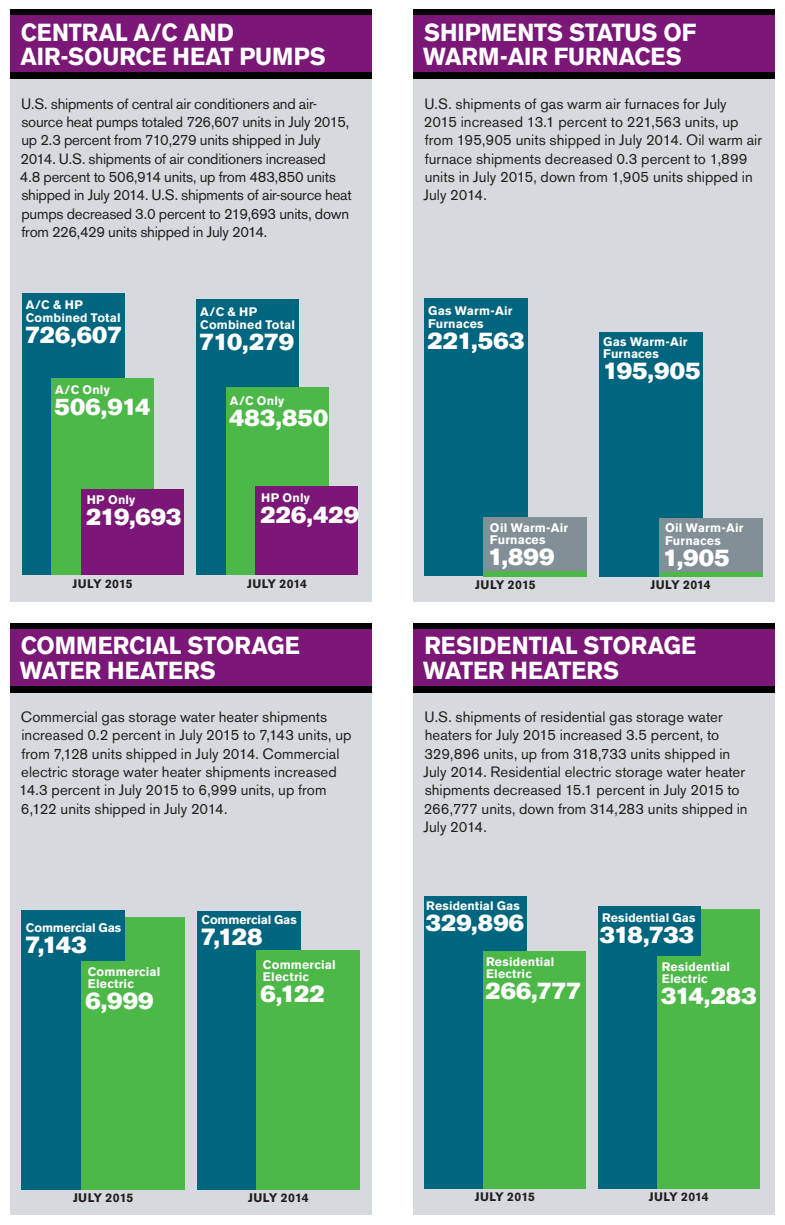
<style>
.page{position:relative;width:785px;height:1225px;background:#fff}
.page>*{position:absolute;margin:0;border:0;box-sizing:border-box;transform-origin:0 0}
.t1{font:700 24.5px/24.5px "Akzidenz Grotesk BE";color:#fff;scale:.95 1}
.t2{font:23.8px "Akzidenz Grotesk BE Super";color:#fff}
.t3{font:23.62px "Akzidenz Grotesk BE Super";color:#fff}
.t4{font:14.88px/18.4px "Akzidenz Grotesk BE";color:#231f20}
.t5{font:700 12.42px/12.4px "Akzidenz Grotesk BE";letter-spacing:.01em;color:#fff}
.t6{font:700 12.42px "Akzidenz Grotesk BE";letter-spacing:.01em;color:#231f20}
.t7{font:700 12.42px "Akzidenz Grotesk BE";letter-spacing:-.01em;color:#fff}
.t8{font:700 12.25px/12.2px "Akzidenz Grotesk BE";letter-spacing:.015em;color:#fff}
.t9{font:700 12.25px "Akzidenz Grotesk BE";letter-spacing:.01em;color:#231f20}
</style>
<div class="page">
<div style="left:10px;top:50px;width:362px;height:551px;background:#d6dade"></div>
<div style="left:413px;top:663px;width:362px;height:551px;background:#d6dade"></div>
<div style="left:413px;top:50px;width:362px;height:551px;background:#d6dade"></div>
<div style="left:10px;top:663px;width:362px;height:551px;background:#d6dade"></div>
<div style="left:10px;top:9px;width:362px;height:70px;background:#000001"></div>
<div style="left:10px;top:15px;width:362px;height:57px;background:#7a1777"></div>
<div style="left:413px;top:622px;width:362px;height:70px;background:#000001"></div>
<div style="left:413px;top:628px;width:362px;height:57px;background:#7a1777"></div>
<div style="left:413px;top:9px;width:362px;height:70px;background:#000001"></div>
<div style="left:413px;top:15px;width:362px;height:57px;background:#7a1777"></div>
<div style="left:10px;top:622px;width:362px;height:70px;background:#000001"></div>
<div style="left:10px;top:628px;width:362px;height:57px;background:#7a1777"></div>
<div style="left:424px;top:299px;width:103px;height:277px;background:#00657e"></div>
<div style="left:484px;top:571px;width:103px;height:5px;background:#4cb848"></div>
<div style="left:484px;top:517px;width:103px;height:54px;background:#828f96"></div>
<div style="left:599px;top:332px;width:103px;height:244px;background:#00657e"></div>
<hr style="left:659px;top:572px;width:103px;height:4px;background:#4cb848">
<div style="left:659px;top:518px;width:103px;height:54px;background:#828f96"></div>
<div style="left:657px;top:909px;width:102px;height:279px;background:#4cb848"></div>
<div style="left:424px;top:896px;width:102px;height:292px;background:#00657e"></div>
<div style="left:483px;top:951px;width:103px;height:237px;background:#4cb848"></div>
<div style="left:598px;top:906px;width:102px;height:282px;background:#00657e"></div>
<div style="left:657px;top:956px;width:102px;height:232px;background:#4cb848"></div>
<div style="left:22px;top:293px;width:102px;height:282px;background:#00657e"></div>
<div style="left:51px;top:378px;width:103px;height:197px;background:#4cb848"></div>
<div style="left:81px;top:489px;width:103px;height:86px;background:#7a1777"></div>
<div style="left:197px;top:300px;width:102px;height:275px;background:#00657e"></div>
<div style="left:226px;top:387px;width:102px;height:188px;background:#4cb848"></div>
<div style="left:256px;top:486px;width:102px;height:89px;background:#7a1777"></div>
<div style="left:22px;top:910px;width:103px;height:279px;background:#00657e"></div>
<div style="left:82px;top:916px;width:103px;height:273px;background:#4cb848"></div>
<div style="left:197px;top:911px;width:103px;height:278px;background:#00657e"></div>
<div style="left:257px;top:950px;width:103px;height:239px;background:#4cb848"></div>
<div style="left:22px;top:911px;width:103px;height:50px;background:#00657e"></div>
<h1 class="t1" style="left:20px;top:20px;width:323px">CENTRAL A/C AND<br>AIR-SOURCE HEAT PUMPS</h1>
<p class="t4" style="left:20px;top:94px;width:333px">U.S. shipments of central air conditioners and air&shy;source heat pumps totaled 726,607 units in July 2015, up 2.3 percent from 710,279 units shipped in July 2014. U.S. shipments of air conditioners increased<br>4.8 percent to 506,914 units, up from 483,850 units shipped in July 2014. U.S. shipments of air-source heat pumps decreased 3.0 percent to 219,693 units, down from 226,429 units shipped in July 2014.</p>
<p class="t8" style="left:26px;top:299px;width:96px">A/C &amp; HP<br>Combined Total</p>
<h3 class="t3" style="left:25px;top:321px;width:99px">726,607</h3>
<p class="t8" style="left:55px;top:384px;width:56px">A/C Only</p>
<h3 class="t3" style="left:55px;top:393px;width:97px">506,914</h3>
<p class="t8" style="left:200px;top:306px;width:96px">A/C &amp; HP<br>Combined Total</p>
<h3 class="t3" style="left:199px;top:328px;width:96px">710,279</h3>
<p class="t8" style="left:230px;top:394px;width:56px">A/C Only</p>
<h3 class="t3" style="left:229px;top:403px;width:101px">483,850</h3>
<p class="t8" style="left:87px;top:493px;width:50px">HP Only</p>
<h3 class="t3" style="left:86px;top:503px;width:97px">219,693</h3>
<p class="t8" style="left:261px;top:492px;width:50px">HP Only</p>
<h3 class="t3" style="left:261px;top:501px;width:100px">226,429</h3>
<p class="t9" style="left:73px;top:576px;width:62px">JULY 2015</p>
<p class="t9" style="left:247px;top:576px;width:61px">JULY 2014</p>
<h1 class="t1" style="left:20px;top:633px;width:296px">COMMERCIAL STORAGE<br>WATER HEATERS</h1>
<p class="t4" style="left:19px;top:707px;width:334px">Commercial gas storage water heater shipments increased 0.2 percent in July 2015 to 7,143 units, up from 7,128 units shipped in July 2014. Commercial electric storage water heater shipments increased 14.3 percent in July 2015 to 6,999 units, up from 6,122 units shipped in July 2014.</p>
<p class="t7" style="left:26px;top:920px;width:97px">Commercial Gas</p>
<h2 class="t2" style="left:25px;top:930px;width:63px">7,143</h2>
<p class="t5" style="left:88px;top:965px;width:74px">Commercial<br>Electric</p>
<h2 class="t2" style="left:85px;top:987px;width:70px">6,999</h2>
<p class="t7" style="left:201px;top:912px;width:97px">Commercial Gas</p>
<h2 class="t2" style="left:201px;top:923px;width:63px">7,128</h2>
<p class="t5" style="left:263px;top:958px;width:74px">Commercial<br>Electric</p>
<h2 class="t2" style="left:261px;top:980px;width:66px">6,122</h2>
<h1 class="t1" style="left:423px;top:20px;width:289px">SHIPMENTS STATUS OF<br>WARM-AIR FURNACES</h1>
<p class="t4" style="left:423px;top:94px;width:340px">U.S. shipments of gas warm air furnaces for July 2015 increased 13.1 percent to 221,563 units, up from 195,905 units shipped in July 2014. Oil warm air furnace shipments decreased 0.3 percent to 1,899 units in July 2015, down from 1,905 units shipped in July 2014.</p>
<p class="t5" style="left:428px;top:305px;width:86px">Gas Warm-Air<br>Furnaces</p>
<h2 class="t2" style="left:427px;top:326px;width:98px">221,563</h2>
<p class="t5" style="left:603px;top:335px;width:86px">Gas Warm-Air<br>Furnaces</p>
<h2 class="t2" style="left:603px;top:357px;width:99px">195,905</h2>
<p class="t5" style="left:490px;top:521px;width:80px">Oil Warm-Air<br>Furnaces</p>
<p class="t6" style="left:475px;top:577px;width:62px">JULY 2015</p>
<h2 class="t2" style="left:488px;top:543px;width:68px">1,899</h2>
<p class="t5" style="left:665px;top:522px;width:80px">Oil Warm-Air<br>Furnaces</p>
<h2 class="t2" style="left:663px;top:544px;width:68px">1,905</h2>
<p class="t6" style="left:650px;top:577px;width:62px">JULY 2014</p>
<h1 class="t1" style="left:423px;top:633px;width:289px">RESIDENTIAL STORAGE<br>WATER HEATERS</h1>
<p class="t4" style="left:423px;top:707px;width:326px">U.S. shipments of residential gas storage water heaters for July 2015 increased 3.5 percent, to 329,896 units, up from 318,733 units shipped in July 2014. Residential electric storage water heater shipments decreased 15.1 percent in July 2015 to 266,777 units, down from 314,283 units shipped in July 2014.</p>
<p class="t8" style="left:426px;top:899px;width:95px">Residential Gas</p>
<h3 class="t3" style="left:426px;top:908px;width:100px">329,896</h3>
<p class="t8" style="left:602px;top:912px;width:95px">Residential Gas</p>
<h3 class="t3" style="left:600px;top:921px;width:96px">318,733</h3>
<p class="t8" style="left:486px;top:955px;width:70px">Residential<br>Electric</p>
<h3 class="t3" style="left:485px;top:977px;width:98px">266,777</h3>
<p class="t8" style="left:662px;top:960px;width:70px">Residential<br>Electric</p>
<h3 class="t3" style="left:661px;top:982px;width:97px">314,283</h3>
<p class="t6" style="left:73px;top:1190px;width:62px">JULY 2015</p>
<p class="t6" style="left:248px;top:1190px;width:62px">JULY 2014</p>
<p class="t9" style="left:475px;top:1190px;width:62px">JULY 2015</p>
<p class="t9" style="left:649px;top:1190px;width:61px">JULY 2014</p>
</div>
